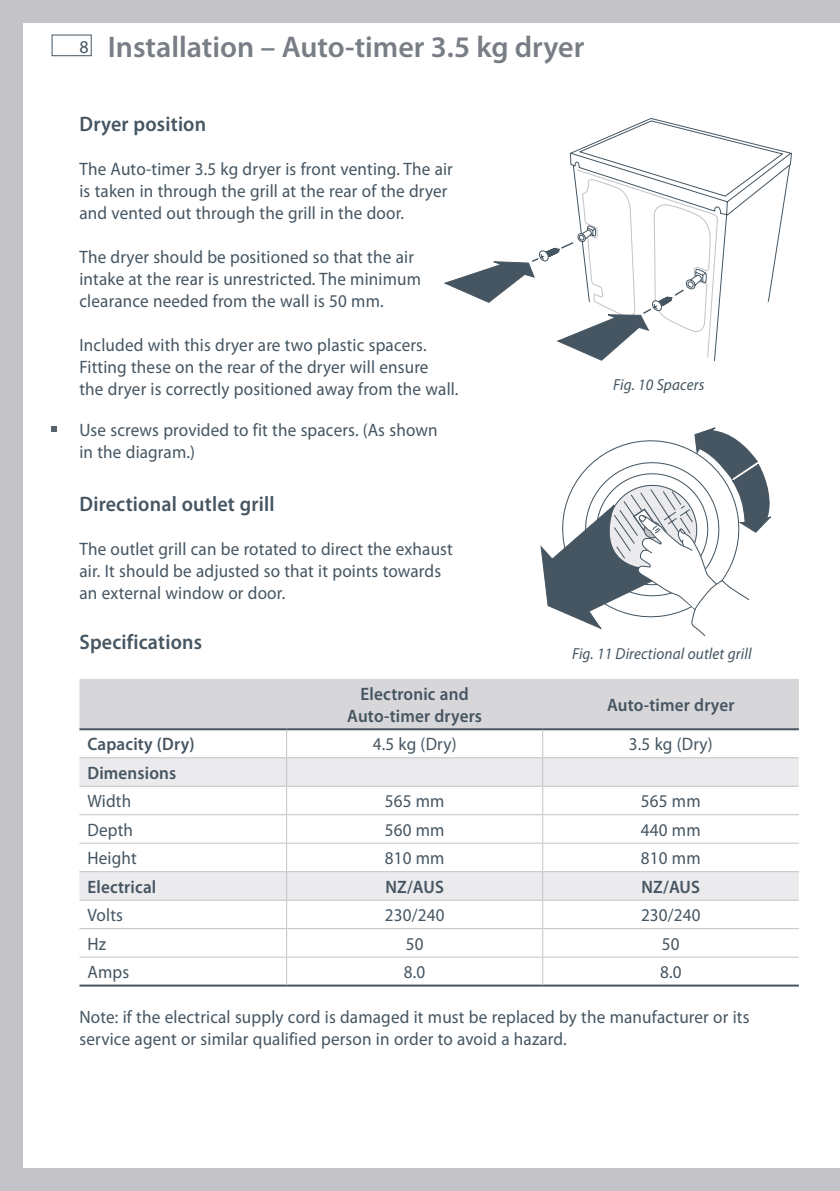
<style>
.page{position:relative;width:840px;height:1191px;background:#fff}
.page>*{position:absolute;margin:0;border:0;box-sizing:border-box;transform-origin:0 0}
.t1{font:600 30px "Myriad Pro";color:#797e86}
.t2{font:600 21px "Myriad Pro";letter-spacing:.01em;color:#455561;scale:.95 1}
.t3{font:18px/22px "Myriad Pro";letter-spacing:.01em;color:#455561;scale:.95 1}
.t4{font:600 18px/22px "Myriad Pro";letter-spacing:.01em;color:#455561;text-align:center;scale:.95 1}
.t5{font:18px "Myriad Pro";letter-spacing:.01em;color:#455561}
.t6{font:italic 16px "Myriad Pro";letter-spacing:.01em;color:#455561;scale:.95 1}
</style>
<div class="page">
<div style="left:52px;top:35px;width:40px;height:21px;border:1px solid #455561"></div>
<svg style="left:51px;top:426px;width:6px;height:6px"></svg>
<hr style="left:79px;top:984px;width:207px;height:2px;background:#455561">
<hr style="left:286px;top:984px;width:256px;height:2px;background:#455561">
<hr style="left:542px;top:984px;width:256px;height:2px;background:#455561">
<svg style="left:79px;top:679px;width:719px;height:305px"></svg>
<svg style="left:540px;top:427px;width:231px;height:210px"></svg>
<div style="left:0;top:0;width:23px;height:1191px;background:#c3c3c8"></div>
<div style="left:0;top:1168px;width:839px;height:23px;background:#c3c3c8"></div>
<div style="left:0;top:0;width:839px;height:23px;background:#c3c3c8"></div>
<svg style="left:569px;top:118px;width:223px;height:218px"></svg>
<svg style="left:444px;top:169px;width:273px;height:192px"></svg>
<p class="t5" style="left:79px;top:36px;width:11px">8</p>
<h1 class="t1" style="left:108px;top:27px;width:478px">Installation – Auto-timer 3.5 kg dryer</h1>
<p class="t2" style="left:79px;top:110px;width:135px">Dryer position</p>
<p class="t3" style="left:79px;top:157px;width:394px">The Auto-timer 3.5 kg dryer is front venting. The air is taken in through the grill at the rear of the dryer and vented out through the grill in the door.</p>
<p class="t3" style="left:79px;top:245px;width:361px">The dryer should be positioned so that the air intake at the rear is unrestricted. The minimum clearance needed from the wall is 50 mm.</p>
<p class="t3" style="left:79px;top:333px;width:400px">Included with this dryer are two plastic spacers.<br>Fitting these on the rear of the dryer will ensure<br>the dryer is correctly positioned away from the wall.</p>
<p class="t3" style="left:79px;top:418px;width:378px">Use screws provided to fit the spacers. (As shown in the diagram.)</p>
<p class="t2" style="left:79px;top:490px;width:207px">Directional outlet grill</p>
<p class="t3" style="left:79px;top:537px;width:394px">The outlet grill can be rotated to direct the exhaust air. It should be adjusted so that it points towards an external window or door.</p>
<p class="t2" style="left:79px;top:628px;width:130px">Specifications</p>
<p class="t4" style="left:347px;top:682px;width:143px">Electronic and<br>Auto-timer dryers</p>
<p class="t4" style="left:606px;top:693px;width:136px">Auto-timer dryer</p>
<p class="t4" style="left:87px;top:733px;width:114px">Capacity (Dry)</p>
<p class="t3" style="left:372px;top:733px;width:90px">4.5 kg (Dry)</p>
<p class="t3" style="left:628px;top:733px;width:90px">3.5 kg (Dry)</p>
<p class="t4" style="left:87px;top:761px;width:95px">Dimensions</p>
<p class="t3" style="left:87px;top:790px;width:47px">Width</p>
<p class="t3" style="left:384px;top:790px;width:64px">565 mm</p>
<p class="t3" style="left:640px;top:790px;width:64px">565 mm</p>
<p class="t3" style="left:87px;top:818px;width:49px">Depth</p>
<p class="t3" style="left:384px;top:818px;width:64px">560 mm</p>
<p class="t3" style="left:640px;top:818px;width:64px">440 mm</p>
<p class="t3" style="left:87px;top:847px;width:53px">Height</p>
<p class="t3" style="left:384px;top:847px;width:64px">810 mm</p>
<p class="t3" style="left:640px;top:847px;width:64px">810 mm</p>
<p class="t4" style="left:87px;top:875px;width:74px">Electrical</p>
<p class="t4" style="left:385px;top:875px;width:63px">NZ/AUS</p>
<p class="t4" style="left:641px;top:875px;width:63px">NZ/AUS</p>
<p class="t3" style="left:87px;top:903px;width:39px">Volts</p>
<p class="t3" style="left:384px;top:903px;width:64px">230/240</p>
<p class="t3" style="left:640px;top:903px;width:64px">230/240</p>
<p class="t3" style="left:87px;top:932px;width:21px">Hz</p>
<p class="t3" style="left:405px;top:932px;width:20px">50</p>
<p class="t3" style="left:661px;top:932px;width:20px">50</p>
<p class="t3" style="left:87px;top:960px;width:45px">Amps</p>
<p class="t3" style="left:403px;top:960px;width:24px">8.0</p>
<p class="t3" style="left:659px;top:960px;width:24px">8.0</p>
<p class="t3" style="left:79px;top:1005px;width:706px">Note: if the electrical supply cord is damaged it must be replaced by the manufacturer or its service agent or similar qualified person in order to avoid a hazard.</p>
<p class="t6" style="left:613px;top:376px;width:97px">Fig. 10 Spacers</p>
<p class="t6" style="left:571px;top:645px;width:190px">Fig. 11 Directional outlet grill</p>
</div>
